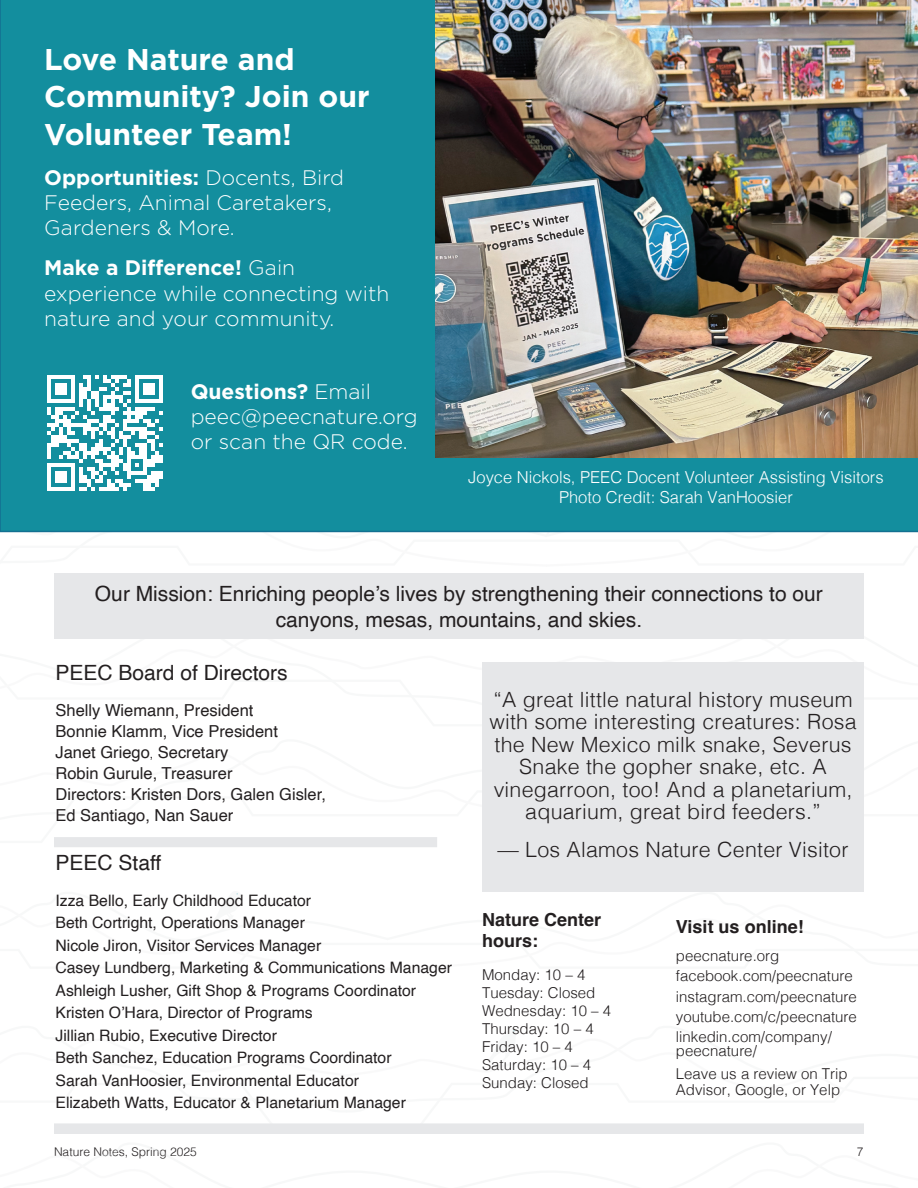
<style>
.page{position:relative;width:918px;height:1188px;background:#fff}
.page>*{position:absolute;margin:0;border:0;box-sizing:border-box;transform-origin:0 0}
.t1{font:700 30px/37.5px "Gotham";color:#fff}
.t2{font:300 21px/22.5px "Helvetica";letter-spacing:.01em;color:#231f20;text-align:center}
.t3{font:300 21px/25.2px "Gotham";color:#fff}
.t4{font:21px/25.2px "Helvetica";color:#231f20;text-align:center}
.t5{font:700 18px/21.6px "Helvetica";color:#231f20}
.t6{font:16.5px/21px "Helvetica";color:#231f20}
.t7{font:300 16.5px/19.8px "Helvetica";color:#fff;text-align:center}
.t8{font:15.75px/22.5px "Helvetica";color:#231f20}
.t9{font:300 15px/18px "Helvetica";color:#231f20}
.t10{font:300 12px "Helvetica";color:#231f20}
.s1{font-weight:700}
.s2{font-size:12px}
</style>
<div class="page">
<div style="left:0;top:0;width:436px;height:335px;background:#138e9e"></div>
<div style="left:54px;top:573px;width:810px;height:66px;background:#e6e7e9"></div>
<div style="left:54px;top:1123px;width:810px;height:11px;background:#e6e7e9"></div>
<div style="left:54px;top:837px;width:383px;height:10px;background:#e6e7e9"></div>
<div style="left:482px;top:662px;width:382px;height:230px;background:#e6e7e9"></div>
<svg style="left:0;top:335px;width:918px;height:198px;background:#2194a3"></svg>
<img style="left:436px;top:0;width:482px;height:458px">
<h1 class="t1" style="left:44px;top:40px;width:327px">Love Nature and<br>Community? Join our<br>Volunteer Team!</h1>
<h2 class="t3" style="left:44px;top:165px;width:301px"><span class="s1">Opportunities:</span> Docents, Bird<br>Feeders, Animal Caretakers,<br>Gardeners &amp; More.</h2>
<h2 class="t3" style="left:44px;top:255px;width:347px"><span class="s1">Make a Difference!</span> Gain experience while connecting with nature and your community.</h2>
<h2 class="t3" style="left:191px;top:379px;width:228px"><span class="s1">Questions?</span> Email peec@peecnature.org or scan the QR code.</h2>
<p class="t7" style="left:468px;top:466px;width:417px">Joyce Nickols, PEEC Docent Volunteer Assisting Visitors<br>Photo Credit: Sarah VanHoosier</p>
<h2 class="t4" style="left:95px;top:582px;width:729px">Our Mission: Enriching people’s lives by strengthening their connections to our canyons, mesas, mountains, and skies.</h2>
<h2 class="t4" style="left:56px;top:661px;width:234px">PEEC Board of Directors</h2>
<p class="t6" style="left:55px;top:700px;width:272px">Shelly Wiemann, President<br>Bonnie Klamm, Vice President<br>Janet Griego<span class="s2">,</span> Secretary<br>Robin Gurule, Treasurer<br>Directors: Kristen Dors, Galen Gisler,<br>Ed Santiago, Nan Sauer</p>
<h2 class="t4" style="left:56px;top:850px;width:107px">PEEC Staff</h2>
<p class="t8" style="left:56px;top:889px;width:398px">Izza Bello, Early Childhood Educator<br>Beth Cortright, Operations Manager<br>Nicole Jiron, Visitor Services Manager<br>Casey Lundberg, Marketing &amp; Communications Manager Ashleigh Lusher, Gift Shop &amp; Programs Coordinator Kristen O’Hara, Director of Programs<br>Jillian Rubio, Executive Director<br>Beth Sanchez, Education Programs Coordinator<br>Sarah VanHoosier, Environmental Educator<br>Elizabeth Watts, Educator &amp; Planetarium Manager</p>
<h2 class="t2" style="left:489px;top:686px;width:369px">“A great little natural history museum with some interesting creatures: Rosa the New Mexico milk snake, Severus Snake the gopher snake, etc. A vinegarroon, too! And a planetarium, aquarium, great bird feeders.”</h2>
<h2 class="t2" style="left:498px;top:836px;width:353px">— Los Alamos Nature Center Visitor</h2>
<p class="t5" style="left:482px;top:911px;width:121px">Nature Center hours:</p>
<p class="t9" style="left:482px;top:965px;width:131px">Monday: 10 – 4<br>Tuesday: Closed<br>Wednesday: 10 – 4<br>Thursday: 10 – 4<br>Friday: 10 – 4<br>Saturday: 10 – 4<br>Sunday: Closed</p>
<p class="t5" style="left:676px;top:917px;width:129px">Visit us online!</p>
<p class="t9" style="left:676px;top:945px;width:182px;line-height:20.2px">peecnature.org facebook.com/peecnature instagram.com/peecnature youtube.com/c/peecnature linkedin.com/company/</p>
<p class="t9" style="left:676px;top:1038px;width:173px;line-height:23.2px">peecnature/<br>Leave us a review on Trip</p>
<p class="t9" style="left:676px;top:1080px;width:166px">Advisor, Google, or Yelp</p>
<p class="t10" style="left:54px;top:1142px;width:144px">Nature Notes, Spring 2025</p>
<p class="t10" style="left:857px;top:1142px;width:8px">7</p>
</div>
